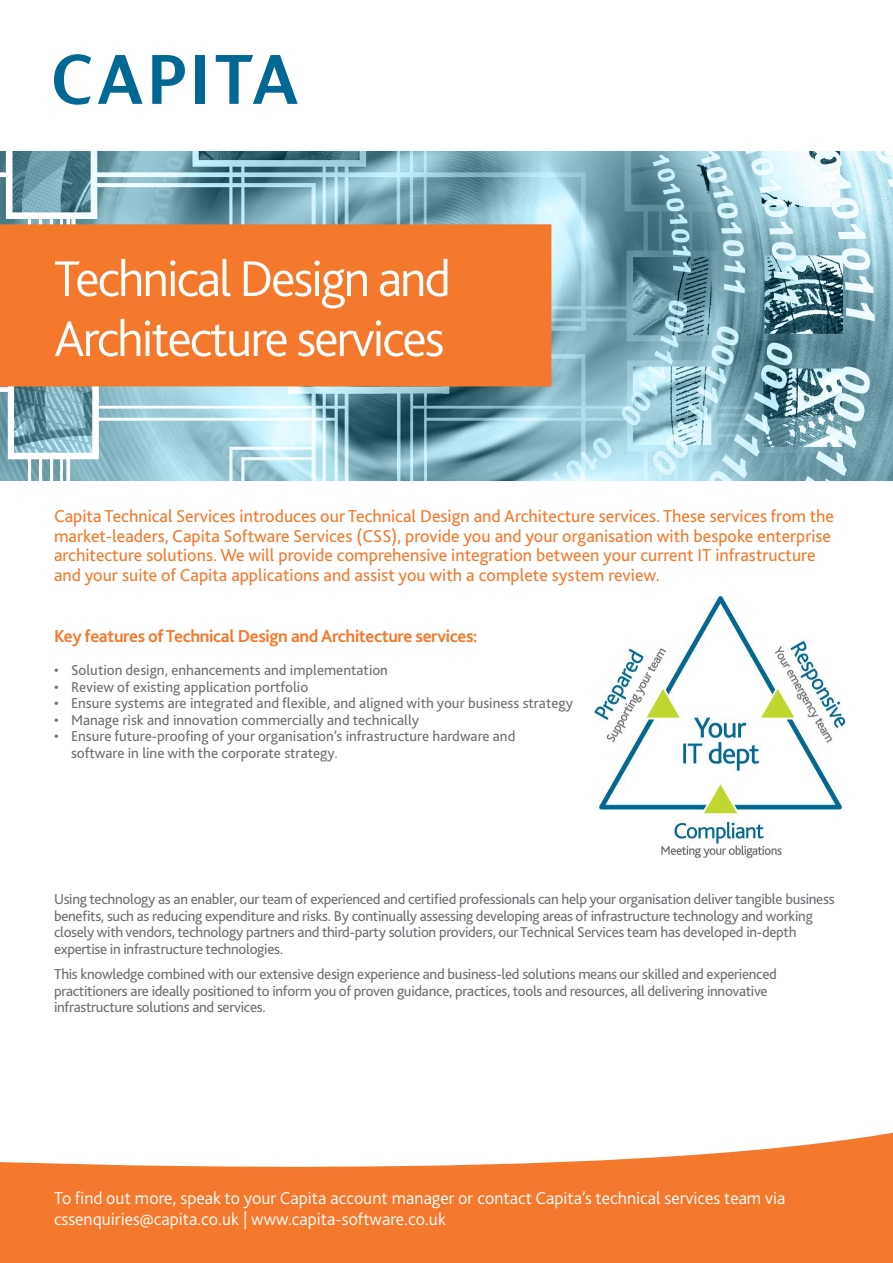
<style>
.page{position:relative;width:893px;height:1263px;background:#fff}
.page>*{position:absolute;margin:0;border:0;box-sizing:border-box;transform-origin:0 0}
.t1{font:300 52.5px/60px "Bliss 2";letter-spacing:-.04em;color:#fff}
.Paragraph_Style_2{font:18px/19.5px "Bliss 2";color:#f4792d}
.t2{font:300 18px/21.6px "Bliss 2";color:#fff}
.Paragraph_Style_2-2{font:700 18px "Bliss 2";letter-spacing:-.02em;color:#f4792d}
.Paragraph_Style_2-3{font:15px/16.5px "Bliss 2";letter-spacing:-.02em;color:#6c6f73}
.Paragraph_Style_2-4{font:15px/16.5px "Bliss 2";color:#6c6f73}
</style>
<div class="page">
<img style="left:0;top:152px;width:893px;height:328px">
<img style="left:595px;top:596px;width:250px;height:262px">
<svg style="left:0;top:1132px;width:893px;height:131px;fill:#f4792d"></svg>
<svg style="left:152px;top:55px;width:33px;height:49px"></svg>
<div style="left:196px;top:55px;width:9px;height:49px;background:#006893"></div>
<svg style="left:54px;top:54px;width:37px;height:51px"></svg>
<svg style="left:98px;top:55px;width:45px;height:49px"></svg>
<svg style="left:216px;top:55px;width:82px;height:49px"></svg>
<div style="left:0;top:224px;width:551px;height:162px;background:#f4792d"></div>
<p class="t1" style="left:54px;top:247px;width:399px">Technical Design and<br>Architecture services</p>
<p class="Paragraph_Style_2" style="left:54px;top:506px;width:782px">Capita Technical Services introduces our Technical Design and Architecture services. These services from the market-leaders, Capita Software Services (CSS), provide you and your organisation with bespoke enterprise architecture solutions. We will provide comprehensive integration between your current IT infrastructure and your suite of Capita applications and assist you with a complete system review.</p>
<p class="Paragraph_Style_2-2" style="left:54px;top:625px;width:425px">Key features of Technical Design and Architecture services:</p>
<p class="Paragraph_Style_2-4" style="left:54px;top:662px;width:336px">• Solution design, enhancements and implementation</p>
<p class="Paragraph_Style_2-4" style="left:54px;top:678px;width:256px">• Review of existing application portfolio</p>
<p class="Paragraph_Style_2-4" style="left:54px;top:695px;width:520px">• Ensure systems are integrated and flexible, and aligned with your business strategy</p>
<p class="Paragraph_Style_2-4" style="left:54px;top:711px;width:367px">• Manage risk and innovation commercially and technically</p>
<p class="Paragraph_Style_2-4" style="left:71px;top:728px;width:446px;text-indent:-17px">• Ensure future-proofing of your organisation’s infrastructure hardware and software in line with the corporate strategy.</p>
<p class="Paragraph_Style_2-3" style="left:54px;top:891px;width:782px">Using technology as an enabler, our team of experienced and certified professionals can help your organisation deliver tangible business benefits, such as reducing expenditure and risks. By continually assessing developing areas of infrastructure technology and working closely with vendors, technology partners and third-party solution providers, our Technical Services team has developed in-depth expertise in infrastructure technologies.</p>
<p class="Paragraph_Style_2-3" style="left:54px;top:966px;width:724px">This knowledge combined with our extensive design experience and business-led solutions means our skilled and experienced practitioners are ideally positioned to inform you of proven guidance, practices, tools and resources, all delivering innovative infrastructure solutions and services.</p>
<p class="t2" style="left:54px;top:1186px;width:733px">To find out more, speak to your Capita account manager or contact Capita’s technical services team via cssenquiries@capita.co.uk | www.capita-software.co.uk</p>
</div>
